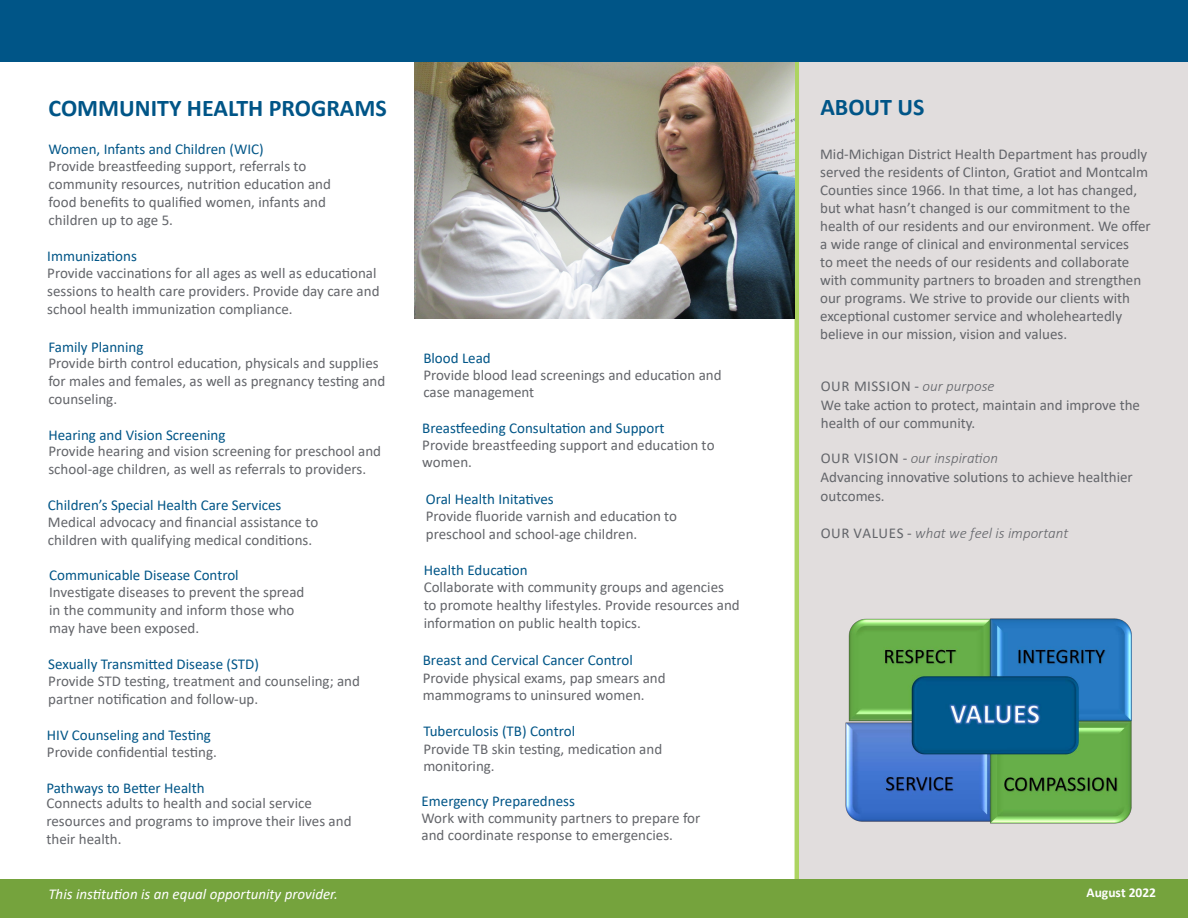
<style>
.page{position:relative;width:1188px;height:918px;background:#fff}
.page>*{position:absolute;margin:0;border:0;box-sizing:border-box;transform-origin:0 0}
.t1{font:700 24px "Calibri";color:#005587}
.Body{font:15px/18px "Calibri";color:#63656a}
.Head_2{font:15px/17px "Calibri";color:#63656a}
.Head_2-2{font:15px "Calibri";color:#005587}
.t2{font:italic 15px "Calibri";color:#fff}
.t3{font:italic 300 15px "Calibri";color:#63656a}
.t4{font:700 13.5px "Calibri";color:#fff}
.s1{color:#005587}
.s2{font-weight:300;font-style:italic}
.s3{font-weight:400;font-style:normal}
</style>
<div class="page">
<div style="left:799px;top:51px;width:389px;height:834px;background:#dcd8d7"></div>
<hr style="left:795px;top:53px;width:4px;height:827px;background:#add461">
<div style="left:0;top:880px;width:1188px;height:38px;background:#75a33d"></div>
<div style="left:0;top:0;width:1188px;height:62px;background:#005587"></div>
<img style="left:414px;top:62px;width:381px;height:256px">
<img style="left:845px;top:618px;width:287px;height:206px">
<p class="t1" style="left:49px;top:91px;width:340px">COMMUNITY HEALTH PROGRAMS</p>
<p class="t1" style="left:820px;top:90px;width:106px">ABOUT US</p>
<p class="Body" style="left:820px;top:144px;width:332px">Mid-Michigan District Health Department has proudly served the residents of Clinton, Gratiot and Montcalm Counties since 1966. In that time, a lot has changed, but what hasn’t changed is our commitment to the health of our residents and our environment. We offer a wide range of clinical and environmental services<br>to meet the needs of our residents and collaborate with community partners to broaden and strengthen our programs. We strive to provide our clients with exceptional customer service and wholeheartedly believe in our mission, vision and values.</p>
<p class="Head_2-2" style="left:49px;top:138px;width:217px">Women, Infants and Children (WIC)</p>
<p class="Body" style="left:49px;top:157px;width:284px">Provide breastfeeding support, referrals to community resources, nutrition education and food benefits to qualified women, infants and children up to age 5.</p>
<p class="Head_2-2" style="left:47px;top:246px;width:91px">Immunizations</p>
<p class="Body" style="left:47px;top:264px;width:334px">Provide vaccinations for all ages as well as educational sessions to health care providers. Provide day care and school health immunization compliance.</p>
<p class="Head_2-2" style="left:48px;top:336px;width:97px">Family Planning</p>
<p class="Head_2" style="left:423px;top:349px;width:300px"><span class="s1">Blood Lead<br></span>Provide blood lead screenings and education and case management</p>
<p class="Head_2" style="left:422px;top:419px;width:294px"><span class="s1">Breastfeeding Consultation and Support<br></span>Provide breastfeeding support and education to women.</p>
<p class="Head_2" style="left:426px;top:489px;width:253px;line-height:17.7px"><span class="s1">Oral Health Initatives<br></span>Provide fluoride varnish and education to preschool and school-age children.</p>
<p class="Head_2" style="left:424px;top:560px;width:318px;line-height:17.9px"><span class="s1">Health Education<br></span>Collaborate with community groups and agencies to promote healthy lifestyles. Provide resources and information on public health topics.</p>
<p class="Head_2" style="left:423px;top:650px;width:244px;line-height:17.9px"><span class="s1">Breast and Cervical Cancer Control<br></span>Provide physical exams, pap smears and mammograms to uninsured women.</p>
<p class="Head_2" style="left:423px;top:722px;width:240px;line-height:17.5px"><span class="s1">Tuberculosis (TB) Control<br></span>Provide TB skin testing, medication and monitoring.</p>
<p class="Head_2" style="left:422px;top:792px;width:280px"><span class="s1">Emergency Preparedness<br></span>Work with community partners to prepare for and coordinate response to emergencies.</p>
<p class="Body" style="left:48px;top:353px;width:338px">Provide birth control education, physicals and supplies for males and females, as well as pregnancy testing and counseling.</p>
<p class="Body" style="left:821px;top:376px;width:321px;line-height:18.9px">OUR MISSION - <span class="s2">our purpose<br></span>We take action to protect, maintain and improve the health of our community.</p>
<p class="Body" style="left:821px;top:448px;width:314px;line-height:19.2px">OUR VISION - <span class="s2">our inspiration<br></span>Advancing innovative solutions to achieve healthier outcomes.</p>
<p class="t3" style="left:821px;top:524px;width:249px"><span class="s3">OUR VALUES -</span> what we feel is important</p>
<p class="Head_2-2" style="left:48px;top:425px;width:179px">Hearing and Vision Screening</p>
<p class="Body" style="left:48px;top:442px;width:334px">Provide hearing and vision screening for preschool and school-age children, as well as referrals to providers.</p>
<p class="Head_2-2" style="left:48px;top:494px;width:235px">Children’s Special Health Care Services</p>
<p class="Body" style="left:48px;top:513px;width:272px">Medical advocacy and financial assistance to children with qualifying medical conditions.</p>
<p class="Head_2-2" style="left:49px;top:564px;width:191px">Communicable Disease Control</p>
<p class="Body" style="left:49px;top:583px;width:257px">Investigate diseases to prevent the spread in the community and inform those who may have been exposed.</p>
<p class="Head_2-2" style="left:48px;top:654px;width:212px">Sexually Transmitted Disease (STD)</p>
<p class="Body" style="left:48px;top:672px;width:313px">Provide STD testing, treatment and counseling; and partner notification and follow-up.</p>
<p class="Head_2-2" style="left:47px;top:724px;width:166px">HIV Counseling and Testing</p>
<p class="Body" style="left:47px;top:743px;width:171px">Provide confidential testing.</p>
<p class="Head_2-2" style="left:46px;top:777px;width:160px">Pathways to Better Health</p>
<p class="Body" style="left:46px;top:794px;width:307px">Connects adults to health and social service resources and programs to improve their lives and their health.</p>
<p class="t2" style="left:48px;top:883px;width:291px">This institution is an equal opportunity provider.</p>
<p class="t4" style="left:1087px;top:883px;width:71px">August 2022</p>
</div>
